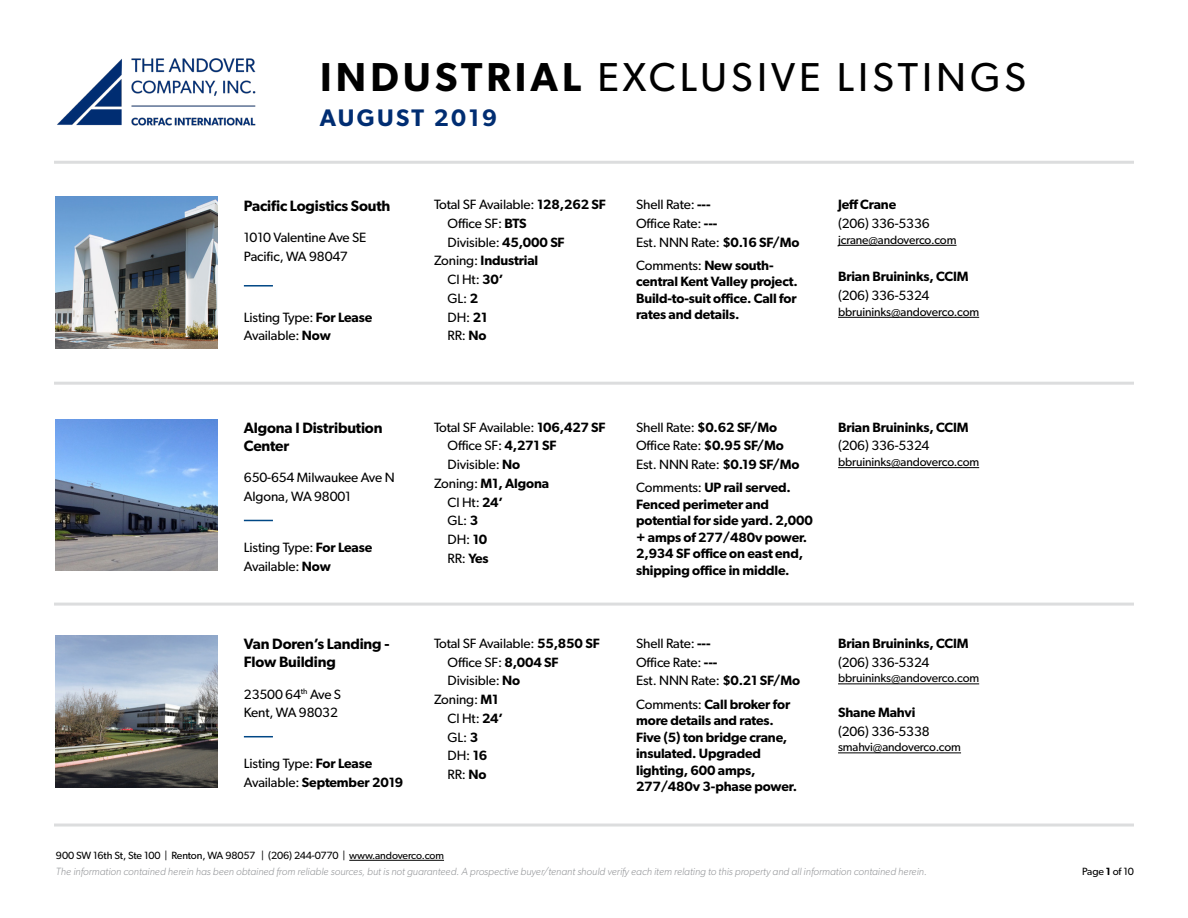
<style>
.page{position:relative;width:1188px;height:918px;background:#fff}
.page>*{position:absolute;margin:0;border:0;box-sizing:border-box;transform-origin:0 0}
.t1{font:40.5px "Gibson";letter-spacing:.1em;color:#000}
.t2{font:600 24px "Gibson";letter-spacing:.1em;color:#002d72}
.t3{font:600 15px/18px "Gibson";letter-spacing:-.01em;color:#000}
.t4{font:13.5px/18.8px "Gibson";letter-spacing:-.01em;color:#000}
.t5{font:600 13.5px/16.5px "Gibson";letter-spacing:-.01em;color:#000}
.t6{font:12px "Gibson";letter-spacing:-.01em;color:#000}
.t7{font:italic 300 10.5px "Gibson";color:#939598}
.t8{font:10.5px "Gibson";letter-spacing:-.01em;color:#000}
.s1{font-weight:600}
.s2{font-weight:400}
</style>
<div class="page">
<img style="left:57px;top:58px;width:199px;height:68px">
<hr style="left:54px;top:382px;width:1080px;height:3px;background:#dcddde">
<hr style="left:54px;top:603px;width:1080px;height:3px;background:#dcddde">
<hr style="left:54px;top:161px;width:1080px;height:3px;background:#dcddde">
<hr style="left:54px;top:824px;width:1080px;height:3px;background:#dcddde">
<hr style="left:349px;top:860px;width:95px;height:1px;background:#000">
<img style="left:56px;top:197px;width:162px;height:152px">
<hr style="left:244px;top:285px;width:29px;height:2px;background:#004785">
<hr style="left:838px;top:245px;width:119px;height:1px;background:#000">
<hr style="left:838px;top:317px;width:141px;height:1px;background:#000">
<img style="left:56px;top:419px;width:162px;height:152px">
<svg style="left:244px;top:520px;width:29px;height:1px"></svg>
<hr style="left:838px;top:467px;width:141px;height:1px;background:#000">
<img style="left:56px;top:635px;width:162px;height:152px">
<svg style="left:244px;top:736px;width:29px;height:1px"></svg>
<hr style="left:838px;top:684px;width:141px;height:1px;background:#000">
<hr style="left:838px;top:753px;width:123px;height:1px;background:#000">
<h1 class="t1" style="left:320px;top:53px;width:707px"><span class="s1">INDUSTRIAL</span> EXCLUSIVE LISTINGS</h1>
<h2 class="t2" style="left:320px;top:103px;width:179px">AUGUST 2019</h2>
<p class="t3" style="left:244px;top:196px;width:148px">Pacific Logistics South</p>
<p class="t4" style="left:244px;top:228px;width:124px">1010 Valentine Ave SE<br>Pacific, WA 98047</p>
<p class="t4" style="left:244px;top:307px;width:130px">Listing Type: <span class="s1">For Lease<br></span>Available: <span class="s1">Now</span></p>
<p class="t4" style="left:434px;top:195px;width:173px">Total SF Available: <span class="s1">128,262 SF</span></p>
<p class="t4" style="left:448px;top:214px;width:81px">Office SF: <span class="s1">BTS</span></p>
<p class="t4" style="left:448px;top:232px;width:119px">Divisible: <span class="s1">45,000 SF</span></p>
<p class="t5" style="left:434px;top:252px;width:106px"><span class="s2">Zoning:</span> Industrial</p>
<p class="t4" style="left:448px;top:270px;width:57px">Cl Ht: <span class="s1">30’</span></p>
<p class="t4" style="left:448px;top:289px;width:32px">GL: <span class="s1">2</span></p>
<p class="t4" style="left:448px;top:307px;width:41px">DH: <span class="s1">21</span></p>
<p class="t4" style="left:448px;top:326px;width:40px">RR: <span class="s1">No</span></p>
<p class="t4" style="left:636px;top:195px;width:165px">Shell Rate: <span class="s1">---<br></span>Office Rate: <span class="s1">---<br></span>Est. NNN Rate: <span class="s1">$0.16 SF/Mo</span></p>
<p class="t5" style="left:636px;top:257px;width:163px"><span class="s2">Comments:</span> New south&shy;central Kent Valley project.<br>Build-to-suit office. Call for rates and details.</p>
<p class="t5" style="left:838px;top:196px;width:60px">Jeff Crane</p>
<p class="t4" style="left:838px;top:214px;width:93px">(206) 336-5336</p>
<p class="t6" style="left:838px;top:232px;width:120px">jcrane@andoverco.com</p>
<p class="t5" style="left:838px;top:268px;width:132px">Brian Bruininks, CCIM</p>
<p class="t4" style="left:838px;top:286px;width:93px">(206) 336-5324</p>
<p class="t6" style="left:838px;top:304px;width:143px">bbruininks@andoverco.com</p>
<p class="t3" style="left:244px;top:418px;width:140px">Algona I Distribution<br>Center</p>
<p class="t4" style="left:244px;top:468px;width:152px">650-654 Milwaukee Ave N<br>Algona, WA 98001</p>
<p class="t4" style="left:244px;top:538px;width:130px">Listing Type: <span class="s1">For Lease<br></span>Available: <span class="s1">Now</span></p>
<p class="t3" style="left:244px;top:635px;width:147px">Van Doren’s Landing -<br>Flow Building</p>
<p class="t4" style="left:244px;top:684px;width:99px">23500 64<sup>th</sup> Ave S<br>Kent, WA 98032</p>
<p class="t4" style="left:244px;top:754px;width:161px">Listing Type: <span class="s1">For Lease<br></span>Available: <span class="s1">September 2019</span></p>
<p class="t4" style="left:434px;top:417px;width:173px">Total SF Available: <span class="s1">106,427 SF</span></p>
<p class="t4" style="left:448px;top:436px;width:110px">Office SF: <span class="s1">4,271 SF</span></p>
<p class="t4" style="left:448px;top:455px;width:74px">Divisible: <span class="s1">No</span></p>
<p class="t5" style="left:434px;top:475px;width:117px"><span class="s2">Zoning:</span> M1, Algona</p>
<p class="t4" style="left:448px;top:492px;width:57px">Cl Ht: <span class="s1">24’</span></p>
<p class="t4" style="left:448px;top:511px;width:32px">GL: <span class="s1">3</span></p>
<p class="t4" style="left:448px;top:530px;width:41px">DH: <span class="s1">10</span></p>
<p class="t4" style="left:448px;top:549px;width:43px">RR: <span class="s1">Yes</span></p>
<p class="t4" style="left:434px;top:634px;width:167px">Total SF Available: <span class="s1">55,850 SF</span></p>
<p class="t4" style="left:448px;top:652px;width:112px">Office SF: <span class="s1">8,004 SF</span></p>
<p class="t4" style="left:448px;top:671px;width:74px">Divisible: <span class="s1">No</span></p>
<p class="t4" style="left:434px;top:690px;width:66px">Zoning: <span class="s1">M1</span></p>
<p class="t4" style="left:448px;top:709px;width:57px">Cl Ht: <span class="s1">24’</span></p>
<p class="t4" style="left:448px;top:727px;width:32px">GL: <span class="s1">3</span></p>
<p class="t4" style="left:448px;top:746px;width:41px">DH: <span class="s1">16</span></p>
<p class="t4" style="left:448px;top:765px;width:40px">RR: <span class="s1">No</span></p>
<p class="t8" style="left:56px;top:849px;width:390px">900 SW 16th St, Ste 100 | Renton, WA 98057 | (206) 244-0770 | www.andoverco.com</p>
<p class="t4" style="left:636px;top:417px;width:165px">Shell Rate: <span class="s1">$0.62 SF/Mo<br></span>Office Rate: <span class="s1">$0.95 SF/Mo<br></span>Est. NNN Rate: <span class="s1">$0.19 SF/Mo</span></p>
<p class="t5" style="left:636px;top:479px;width:178px"><span class="s2">Comments:</span> UP rail served.<br>Fenced perimeter and potential for side yard. 2,000 + amps of 277/480v power.<br>2,934 SF office on east end, shipping office in middle.</p>
<p class="t4" style="left:636px;top:634px;width:165px">Shell Rate: <span class="s1">---<br></span>Office Rate: <span class="s1">---<br></span>Est. NNN Rate: <span class="s1">$0.21 SF/Mo</span></p>
<p class="t5" style="left:636px;top:695px;width:163px"><span class="s2">Comments:</span> Call broker for more details and rates.<br>Five (5) ton bridge crane, insulated. Upgraded lighting, 600 amps,<br>277/480v 3-phase power.</p>
<p class="t5" style="left:838px;top:418px;width:132px">Brian Bruininks, CCIM</p>
<p class="t4" style="left:838px;top:436px;width:93px">(206) 336-5324</p>
<p class="t6" style="left:838px;top:455px;width:143px">bbruininks@andoverco.com</p>
<p class="t5" style="left:838px;top:635px;width:132px">Brian Bruininks, CCIM</p>
<p class="t4" style="left:838px;top:652px;width:93px">(206) 336-5324</p>
<p class="t6" style="left:838px;top:671px;width:143px">bbruininks@andoverco.com</p>
<p class="t5" style="left:838px;top:704px;width:79px">Shane Mahvi</p>
<p class="t4" style="left:838px;top:721px;width:93px">(206) 336-5338</p>
<p class="t6" style="left:838px;top:740px;width:124px">smahvi@andoverco.com</p>
<p class="t7" style="left:56px;top:865px;width:872px">The information contained herein has been obtained from reliable sources, but is not guaranteed. A prospective buyer/tenant should verify each item relating to this property and all information contained herein.</p>
<p class="t8" style="left:1082px;top:865px;width:53px">Page <span class="s1">1</span> of 10</p>
</div>
